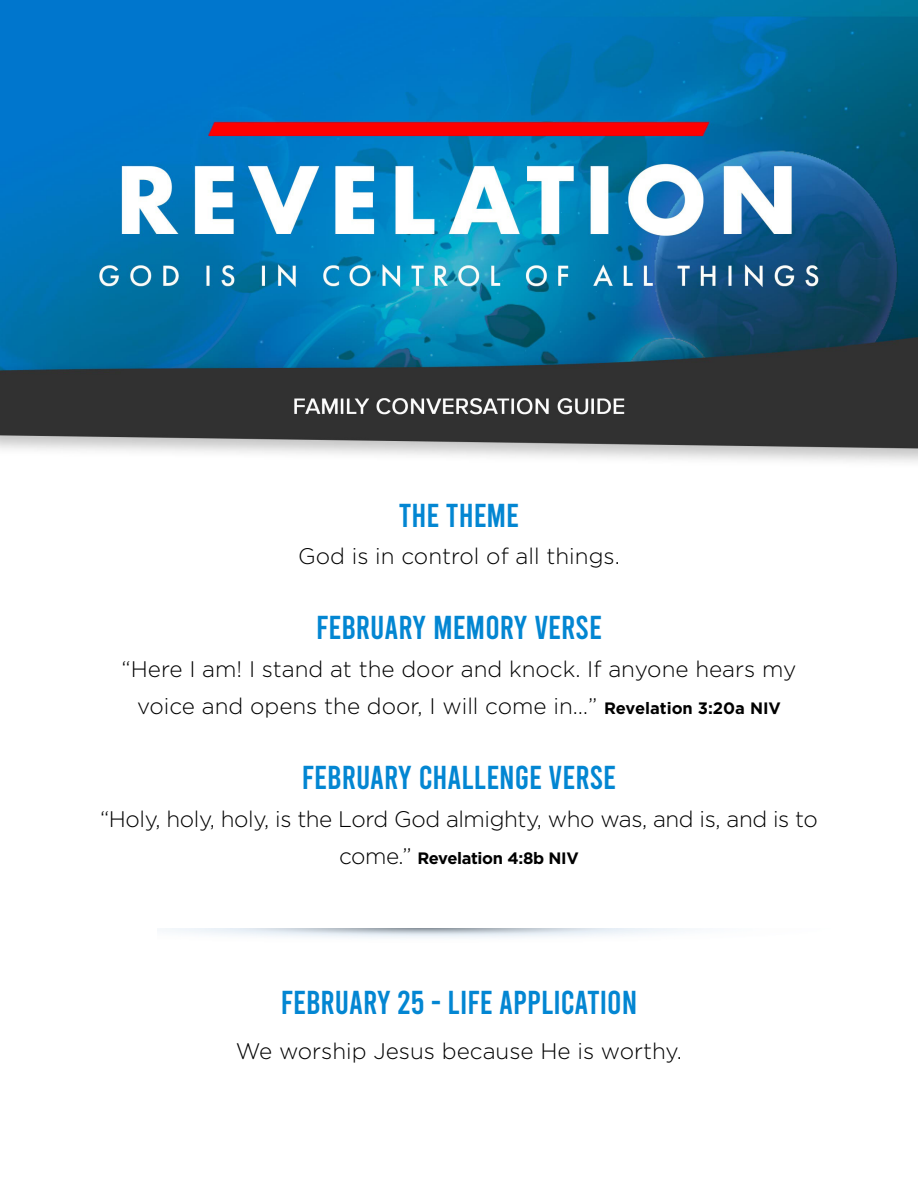
<style>
.page{position:relative;width:918px;height:1188px;background:#fff}
.page>*{position:absolute;margin:0;border:0;box-sizing:border-box;transform-origin:0 0}
.t1{font:33px "Bebas";color:#0386d2}
.t2{font:300 22.5px/37.5px "Gotham";color:#000;text-align:center}
.t3{font:300 22.5px "Gotham";letter-spacing:-.02em;color:#000}
.t4{font:700 16.5px "Gotham";letter-spacing:-.02em;color:#000}
.s1{font-weight:700;font-size:16.5px}
.s2{font-weight:300;font-size:22.5px}
</style>
<div class="page">
<img style="left:0;top:0;width:918px;height:462px">
<p class="t1" style="left:399px;top:498px;width:122px">THE THEME</p>
<p class="t2" style="left:298px;top:537px;width:323px">God is in control of all things.</p>
<p class="t1" style="left:316px;top:611px;width:284px">FEBRUARY MEMORY VERSE</p>
<p class="t2" style="left:122px;top:649px;width:676px">“Here I am! I stand at the door and knock. If anyone hears my voice and opens the door, I will come in…” <span class="s1">Revelation 3:20a NIV</span></p>
<p class="t1" style="left:302px;top:761px;width:316px">FEBRUARY CHALLENGE VERSE</p>
<p class="t3" style="left:100px;top:806px;width:719px">“Holy, holy, holy, is the Lord God almighty, who was, and is, and is to</p>
<p class="t4" style="left:339px;top:849px;width:241px"><span class="s2">come.”</span> Revelation 4:8b NIV</p>
<p class="t1" style="left:281px;top:986px;width:358px">FEBRUARY 25 - LIFE APPLICATION</p>
<p class="t2" style="left:236px;top:1032px;width:448px">We worship Jesus because He is worthy.</p>
</div>
